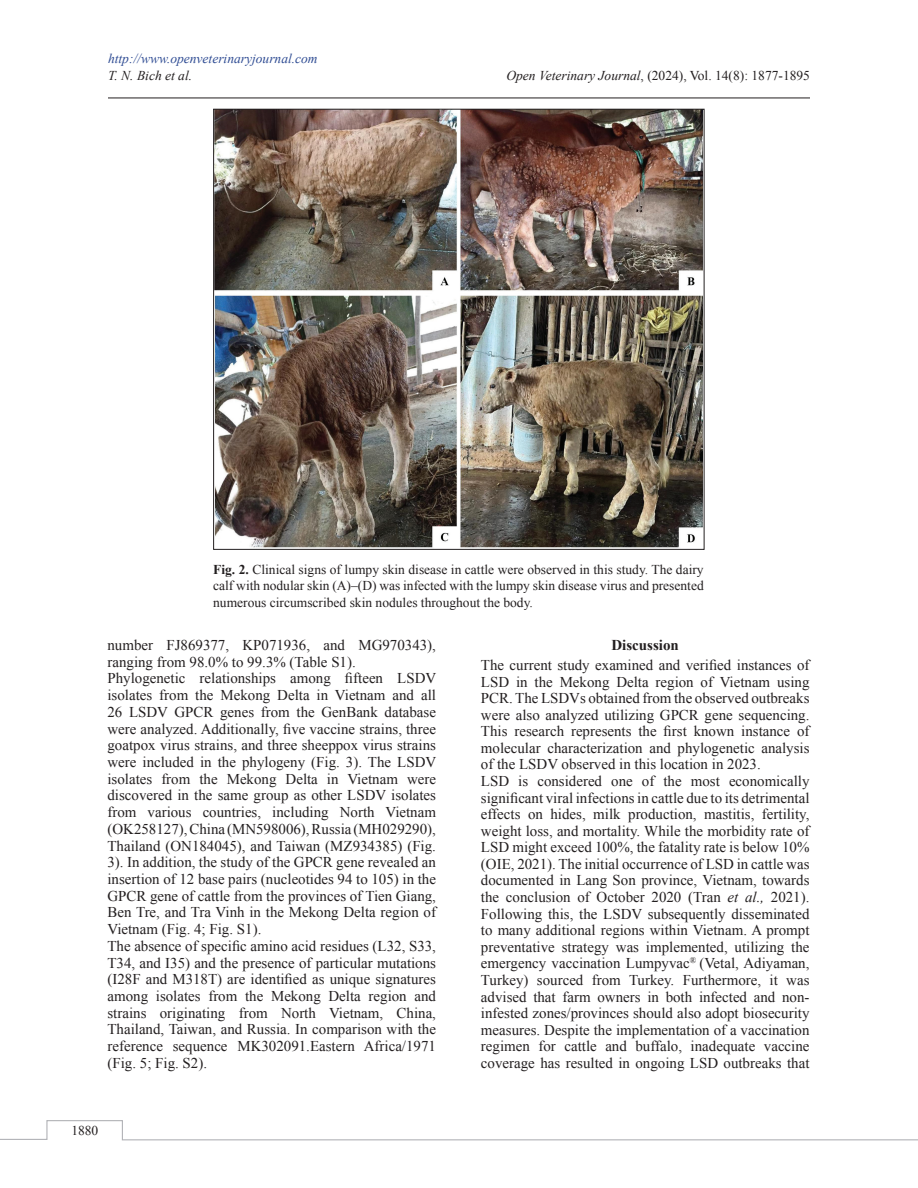
<style>
.page{position:relative;width:918px;height:1188px;background:#fff}
.page>*{position:absolute;margin:0;border:0;box-sizing:border-box;transform-origin:0 0}
.t1{font:15px/16.6px "Times New Roman";color:#231f20}
.t2{font:700 15px "Times New Roman";color:#231f20}
.t3{font:13.5px/16.2px "Times New Roman";color:#231f20;text-align:justify}
.t4{font:italic 13.5px "Times New Roman";color:#304d94}
.t5{font:italic 13.5px "Times New Roman";color:#231f20}
.s1{font-style:italic}
.s2{font-weight:700}
</style>
<div class="page">
<hr style="left:108px;top:98px;width:702px;height:1px;background:#231f20">
<svg style="left:0;top:1120px;width:918px;height:21px"></svg>
<img style="left:215px;top:111px;width:487px;height:437px">
<p class="t4" style="left:108px;top:50px;width:211px">http://www.openveterinaryjournal.com</p>
<p class="t5" style="left:108px;top:66px;width:86px">T. N. Bich et al.</p>
<p class="t3" style="left:506px;top:67px;width:305px"><span class="s1">Open Veterinary Journal</span>, (2024), Vol. 14(8): 1877-1895</p>
<p class="t3" style="left:213px;top:561px;width:492px"><span class="s2">Fig. 2.</span> Clinical signs of lumpy skin disease in cattle were observed in this study. The dairy calf with nodular skin (A)–(D) was infected with the lumpy skin disease virus and presented numerous circumscribed skin nodules throughout the body.</p>
<p class="t1" style="left:107px;top:636px;width:330px">number FJ869377, KP071936, and MG970343), ranging from 98.0% to 99.3% (Table S1).<br>Phylogenetic relationships among fifteen LSDV isolates from the Mekong Delta in Vietnam and all 26 LSDV GPCR genes from the GenBank database were analyzed. Additionally, five vaccine strains, three goatpox virus strains, and three sheeppox virus strains were included in the phylogeny (Fig. 3). The LSDV isolates from the Mekong Delta in Vietnam were discovered in the same group as other LSDV isolates from various countries, including North Vietnam (OK258127), China (MN598006), Russia (MH029290), Thailand (ON184045), and Taiwan (MZ934385) (Fig.<br>3). In addition, the study of the GPCR gene revealed an insertion of 12 base pairs (nucleotides 94 to 105) in the GPCR gene of cattle from the provinces of Tien Giang, Ben Tre, and Tra Vinh in the Mekong Delta region of Vietnam (Fig. 4; Fig. S1).<br>The absence of specific amino acid residues (L32, S33, T34, and I35) and the presence of particular mutations (I28F and M318T) are identified as unique signatures among isolates from the Mekong Delta region and strains originating from North Vietnam, China, Thailand, Taiwan, and Russia. In comparison with the reference sequence MK302091.Eastern Africa/1971 (Fig. 5; Fig. S2).</p>
<p class="t2" style="left:611px;top:634px;width:69px">Discussion</p>
<p class="t1" style="left:481px;top:657px;width:330px">The current study examined and verified instances of LSD in the Mekong Delta region of Vietnam using PCR. The LSDVs obtained from the observed outbreaks were also analyzed utilizing GPCR gene sequencing.<br>This research represents the first known instance of molecular characterization and phylogenetic analysis of the LSDV observed in this location in 2023.<br>LSD is considered one of the most economically significant viral infections in cattle due to its detrimental effects on hides, milk production, mastitis, fertility, weight loss, and mortality. While the morbidity rate of LSD might exceed 100%, the fatality rate is below 10% (OIE, 2021). The initial occurrence of LSD in cattle was documented in Lang Son province, Vietnam, towards the conclusion of October 2020 (Tran <span class="s1">et al.,</span> 2021).<br>Following this, the LSDV subsequently disseminated to many additional regions within Vietnam. A prompt preventative strategy was implemented, utilizing the emergency vaccination Lumpyvac<sup>®</sup> (Vetal, Adiyaman, Turkey) sourced from Turkey. Furthermore, it was advised that farm owners in both infected and non&shy;infested zones/provinces should also adopt biosecurity measures. Despite the implementation of a vaccination regimen for cattle and buffalo, inadequate vaccine coverage has resulted in ongoing LSD outbreaks that</p>
<p class="t3" style="left:71px;top:1122px;width:28px">1880</p>
</div>
